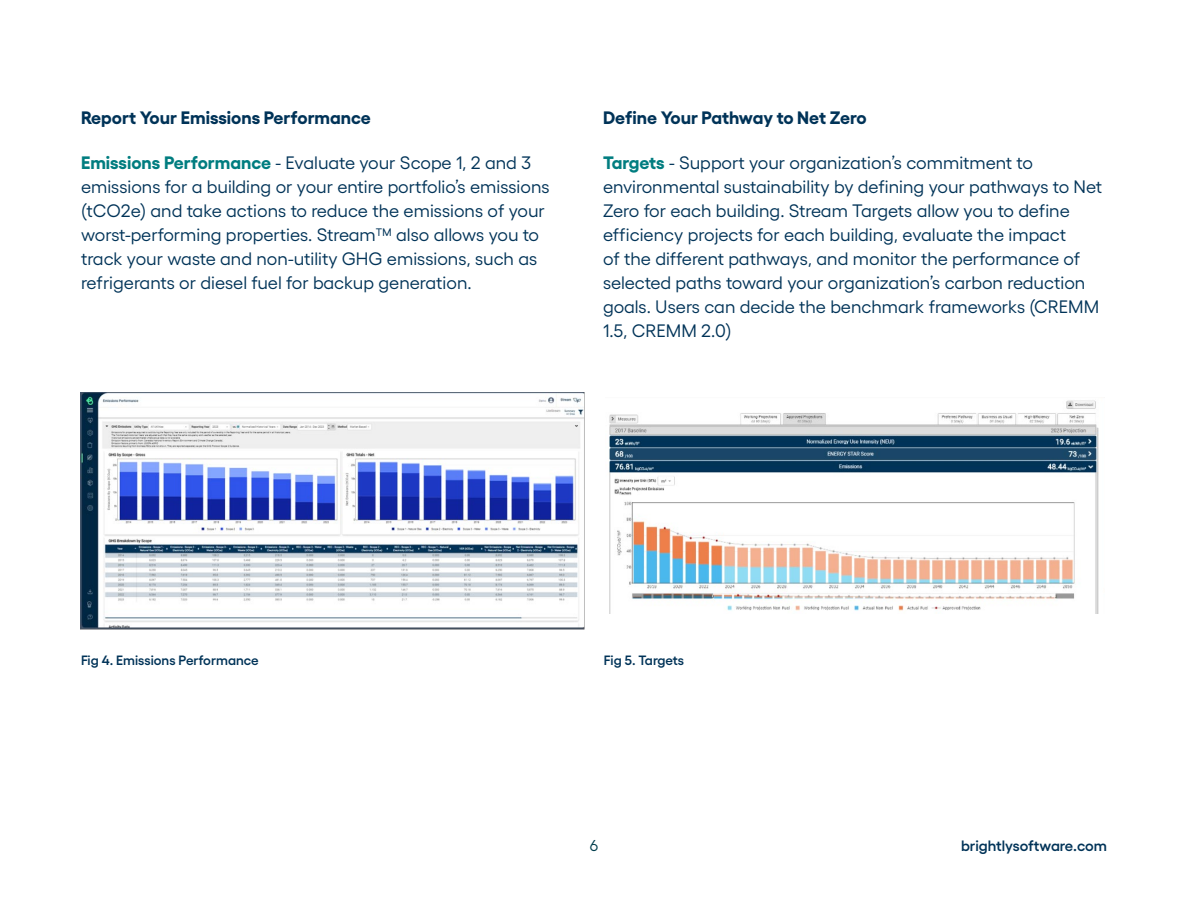
<style>
.page{position:relative;width:1188px;height:918px;background:#fff}
.page>*{position:absolute;margin:0;border:0;box-sizing:border-box;transform-origin:0 0}
.t1{font:18px/24px "Yellix";color:#003358}
.t2{font:700 18px "Yellix";color:#003358}
.t3{font:15.75px "Yellix";color:#003d4c}
.t4{font:600 15px "Yellix";color:#003358}
.t5{font:600 13.5px "Yellix";color:#003358}
.s1{font-weight:700;color:#017d80}
</style>
<div class="page">
<img style="left:81px;top:393px;width:504px;height:236px">
<img style="left:609px;top:400px;width:490px;height:214px">
<p class="t2" style="left:81px;top:104px;width:291px">Report Your Emissions Performance</p>
<p class="t1" style="left:81px;top:149px;width:470px"><span class="s1">Emissions Performance</span> - Evaluate your Scope 1, 2 and 3 emissions for a building or your entire portfolio’s emissions (tCO2e) and take actions to reduce the emissions of your worst-performing properties. Stream™ also allows you to track your waste and non-utility GHG emissions, such as refrigerants or diesel fuel for backup generation.</p>
<p class="t2" style="left:603px;top:104px;width:265px">Define Your Pathway to Net Zero</p>
<p class="t1" style="left:603px;top:149px;width:501px"><span class="s1">Targets</span> - Support your organization’s commitment to environmental sustainability by defining your pathways to Net Zero for each building. Stream Targets allow you to define efficiency projects for each building, evaluate the impact<br>of the different pathways, and monitor the performance of selected paths toward your organization’s carbon reduction goals. Users can decide the benchmark frameworks (CREMM 1.5, CREMM 2.0)</p>
<p class="t5" style="left:81px;top:649px;width:179px">Fig 4. Emissions Performance</p>
<p class="t5" style="left:604px;top:649px;width:82px">Fig 5. Targets</p>
<p class="t3" style="left:590px;top:834px;width:10px">6</p>
<p class="t4" style="left:961px;top:834px;width:147px">brightlysoftware.com</p>
</div>
